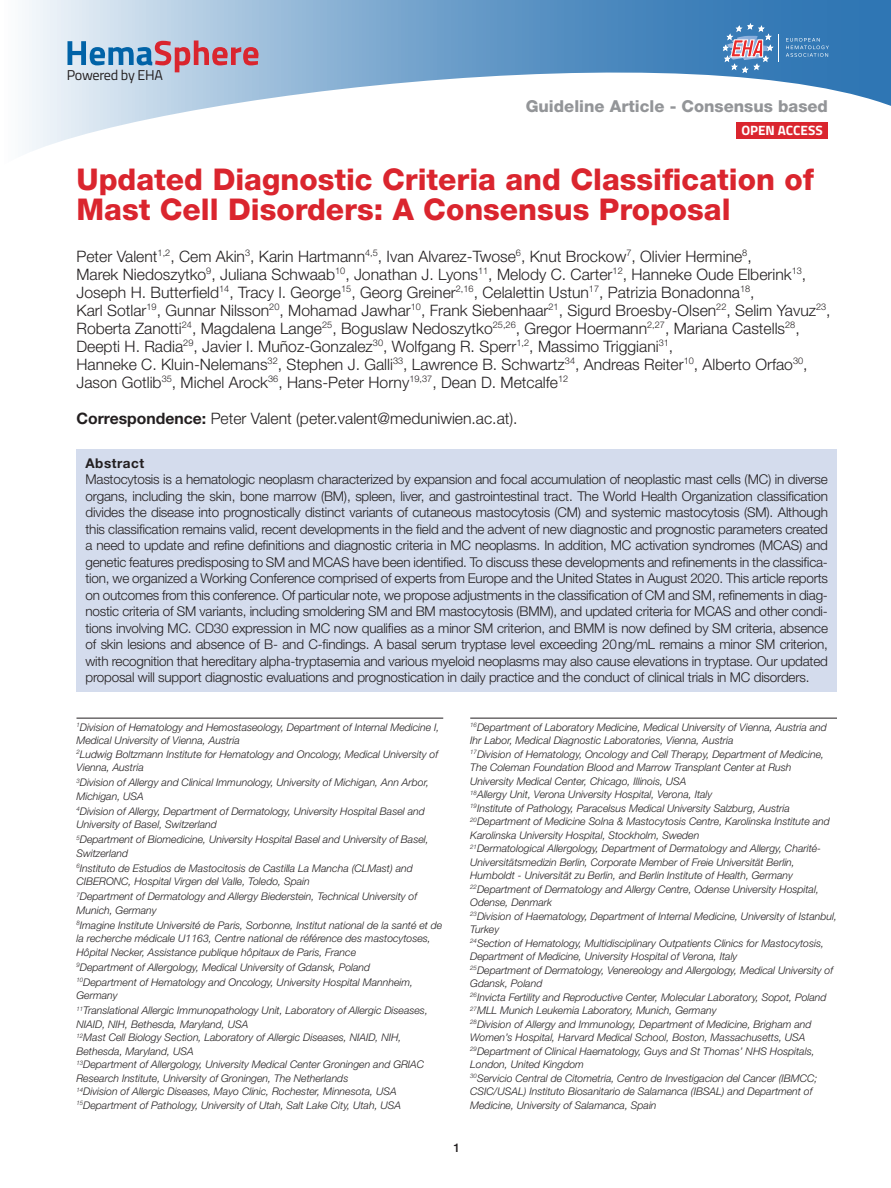
<style>
.page{position:relative;width:891px;height:1188px;background:#fff}
.page>*{position:absolute;margin:0;border:0;box-sizing:border-box;transform-origin:0 0}
.t1{font:800 30px/30px "Helvetica Neue LT Std";color:#da252e}
.t2{font:800 16.5px "Helvetica Neue LT Std";color:#939598}
.t3{font:300 15.75px/18px "Helvetica Neue LT Std";color:#231f20}
.t4{font:14.25px "Titillium Web";letter-spacing:-.025em;color:#231f20}
.t5{font:300 13.5px/16.5px "Helvetica Neue LT Std";letter-spacing:-.015em;color:#231f20;text-align:justify}
.t6{font:700 13.5px "Titillium Web";color:#fff}
.t7{font:700 13.5px "Helvetica Neue LT Std";letter-spacing:.04em;color:#231f20}
.t8{font:500 12px "Helvetica Neue LT Std";color:#231f20}
.t9{font:italic 300 10.5px/13.5px "Helvetica Neue LT Std";color:#231f20}
.s1{font-weight:700}
</style>
<div class="page">
<svg style="left:29px;top:0;width:862px;height:152px"></svg>
<svg style="left:68px;top:41px;width:191px;height:31px;background:#a7a1b9"></svg>
<svg style="left:779px;top:35px;width:1px;height:27px"></svg>
<svg style="left:786px;top:38px;width:43px;height:19px"></svg>
<svg style="left:723px;top:24px;width:50px;height:48px;background:#7993bb"></svg>
<div style="left:736px;top:122px;width:92px;height:16px;background:#da252e"></div>
<hr style="left:76px;top:718px;width:367px;height:1px;background:#231f20">
<hr style="left:470px;top:718px;width:367px;height:1px;background:#231f20">
<div style="left:76px;top:449px;width:761px;height:32px;background:#d4dced"></div>
<div style="left:76px;top:466px;width:761px;height:225px;background:#d4dced"></div>
<h3 class="t4" style="left:67px;top:65px;width:98px">Powered by EHA</h3>
<h2 class="t2" style="left:526px;top:97px;width:304px">Guideline Article - Consensus based</h2>
<p class="t6" style="left:741px;top:120px;width:83px">OPEN ACCESS</p>
<h1 class="t1" style="left:76px;top:164px;width:739px">Updated Diagnostic Criteria and Classification of<br>Mast Cell Disorders: A Consensus Proposal</h1>
<p class="t3" style="left:76px;top:247px;width:756px">Peter Valent<sup>1,2</sup>, Cem Akin<sup>3</sup>, Karin Hartmann<sup>4,5</sup>, Ivan Alvarez-Twose<sup>6</sup>, Knut Brockow<sup>7</sup>, Olivier Hermine<sup>8</sup>,<br>Marek Niedoszytko<sup>9</sup>, Juliana Schwaab<sup>10</sup>, Jonathan J. Lyons<sup>11</sup>, Melody C. Carter<sup>12</sup>, Hanneke Oude Elberink<sup>13</sup>, Joseph H. Butterfield<sup>14</sup>, Tracy I. George<sup>15</sup>, Georg Greiner<sup>2,16</sup>, Celalettin Ustun<sup>17</sup>, Patrizia Bonadonna<sup>18</sup>,<br>Karl Sotlar<sup>19</sup>, Gunnar Nilsson<sup>20</sup>, Mohamad Jawhar<sup>10</sup>, Frank Siebenhaar<sup>21</sup>, Sigurd Broesby-Olsen<sup>22</sup>, Selim Yavuz<sup>23</sup>, Roberta Zanotti<sup>24</sup>, Magdalena Lange<sup>25</sup>, Boguslaw Nedoszytko<sup>25,26</sup>, Gregor Hoermann<sup>2,27</sup>, Mariana Castells<sup>28</sup>, Deepti H. Radia<sup>29</sup>, Javier I. Muñoz-Gonzalez<sup>30</sup>, Wolfgang R. Sperr<sup>1,2</sup>, Massimo Triggiani<sup>31</sup>,<br>Hanneke C. Kluin-Nelemans<sup>32</sup>, Stephen J. Galli<sup>33</sup>, Lawrence B. Schwartz<sup>34</sup>, Andreas Reiter<sup>10</sup>, Alberto Orfao<sup>30</sup>, Jason Gotlib<sup>35</sup>, Michel Arock<sup>36</sup>, Hans-Peter Horny<sup>19,37</sup>, Dean D. Metcalfe<sup>12</sup></p>
<h3 class="t3" style="left:77px;top:409px;width:443px"><span class="s1">Correspondence:</span> Peter Valent (peter.valent@meduniwien.ac.at).</h3>
<p class="t7" style="left:86px;top:455px;width:60px">Abstract</p>
<p class="t5" style="left:86px;top:471px;width:744px">Mastocytosis is a hematologic neoplasm characterized by expansion and focal accumulation of neoplastic mast cells (MC) in diverse organs, including the skin, bone marrow (BM), spleen, liver, and gastrointestinal tract. The World Health Organization classification divides the disease into prognostically distinct variants of cutaneous mastocytosis (CM) and systemic mastocytosis (SM). Although this classification remains valid, recent developments in the field and the advent of new diagnostic and prognostic parameters created a need to update and refine definitions and diagnostic criteria in MC neoplasms. In addition, MC activation syndromes (MCAS) and genetic features predisposing to SM and MCAS have been identified. To discuss these developments and refinements in the classifica&shy;tion, we organized a Working Conference comprised of experts from Europe and the United States in August 2020. This article reports on outcomes from this conference. Of particular note, we propose adjustments in the classification of CM and SM, refinements in diag&shy;nostic criteria of SM variants, including smoldering SM and BM mastocytosis (BMM), and updated criteria for MCAS and other condi&shy;tions involving MC. CD30 expression in MC now qualifies as a minor SM criterion, and BMM is now defined by SM criteria, absence of skin lesions and absence of B- and C-findings. A basal serum tryptase level exceeding 20ng/mL remains a minor SM criterion, with recognition that hereditary alpha-tryptasemia and various myeloid neoplasms may also cause elevations in tryptase. Our updated proposal will support diagnostic evaluations and prognostication in daily practice and the conduct of clinical trials in MC disorders.</p>
<p class="t9" style="left:76px;top:720px;width:365px"><sup>1</sup>Division of Hematology and Hemostaseology, Department of Internal Medicine I, Medical University of Vienna, Austria<br><sup>2</sup>Ludwig Boltzmann Institute for Hematology and Oncology, Medical University of Vienna, Austria</p>
<p class="t9" style="left:76px;top:775px;width:354px"><sup>3</sup>Division of Allergy and Clinical Immunology, University of Michigan, Ann Arbor,<br>Michigan, USA</p>
<p class="t9" style="left:76px;top:804px;width:350px"><sup>4</sup>Division of Allergy, Department of Dermatology, University Hospital Basel and<br>University of Basel, Switzerland</p>
<p class="t9" style="left:76px;top:832px;width:354px"><sup>5</sup>Department of Biomedicine, University Hospital Basel and University of Basel,<br>Switzerland</p>
<p class="t9" style="left:76px;top:861px;width:338px"><sup>6</sup>Instituto de Estudios de Mastocitosis de Castilla La Mancha (CLMast) and<br>CIBERONC, Hospital Virgen del Valle, Toledo, Spain</p>
<p class="t9" style="left:76px;top:889px;width:342px"><sup>7</sup>Department of Dermatology and Allergy Biederstein, Technical University of<br>Munich, Germany</p>
<p class="t9" style="left:76px;top:918px;width:367px"><sup>8</sup>Imagine Institute Université de Paris, Sorbonne, Institut national de la santé et de la recherche médicale U1163, Centre national de référence des mastocytoses,<br>Hôpital Necker, Assistance publique hôpitaux de Paris, France</p>
<p class="t9" style="left:76px;top:959px;width:338px;line-height:15px"><sup>9</sup>Department of Allergology, Medical University of Gdansk, Poland<br><sup>10</sup>Department of Hematology and Oncology, University Hospital Mannheim,</p>
<p class="t9" style="left:76px;top:988px;width:353px;line-height:15px">Germany<br><sup>11</sup>Translational Allergic Immunopathology Unit, Laboratory of Allergic Diseases,</p>
<p class="t9" style="left:76px;top:1017px;width:349px">NIAID, NIH, Bethesda, Maryland, USA<br><sup>12</sup>Mast Cell Biology Section, Laboratory of Allergic Diseases, NIAID, NIH, Bethesda, Maryland, USA<br><sup>13</sup>Department of Allergology, University Medical Center Groningen and GRIAC Research Institute, University of Groningen, The Netherlands<br><sup>14</sup>Division of Allergic Diseases, Mayo Clinic, Rochester, Minnesota, USA <sup>15</sup>Department of Pathology, University of Utah, Salt Lake City, Utah, USA</p>
<p class="t9" style="left:470px;top:720px;width:368px"><sup>16</sup>Department of Laboratory Medicine, Medical University of Vienna, Austria and Ihr Labor, Medical Diagnostic Laboratories, Vienna, Austria<br><sup>17</sup>Division of Hematology, Oncology and Cell Therapy, Department of Medicine, The Coleman Foundation Blood and Marrow Transplant Center at Rush University Medical Center, Chicago, Illinois, USA<br><sup>18</sup>Allergy Unit, Verona University Hospital, Verona, Italy<br><sup>19</sup>Institute of Pathology, Paracelsus Medical University Salzburg, Austria <sup>20</sup>Department of Medicine Solna &amp; Mastocytosis Centre, Karolinska Institute and Karolinska University Hospital, Stockholm, Sweden<br><sup>21</sup>Dermatological Allergology, Department of Dermatology and Allergy, Charité-Universitätsmedizin Berlin, Corporate Member of Freie Universität Berlin, Humboldt - Universität zu Berlin, and Berlin Institute of Health, Germany <sup>22</sup>Department of Dermatology and Allergy Centre, Odense University Hospital, Odense, Denmark<br><sup>23</sup>Division of Haematology, Department of Internal Medicine, University of Istanbul, Turkey<br><sup>24</sup>Section of Hematology, Multidisciplinary Outpatients Clinics for Mastocytosis, Department of Medicine, University Hospital of Verona, Italy<br><sup>25</sup>Department of Dermatology, Venereology and Allergology, Medical University of Gdansk, Poland<br><sup>26</sup>Invicta Fertility and Reproductive Center, Molecular Laboratory, Sopot, Poland <sup>27</sup>MLL Munich Leukemia Laboratory, Munich, Germany<br><sup>28</sup>Division of Allergy and Immunology, Department of Medicine, Brigham and Women’s Hospital, Harvard Medical School, Boston, Massachusetts, USA <sup>29</sup>Department of Clinical Haematology, Guys and St Thomas’ NHS Hospitals, London, United Kingdom<br><sup>30</sup>Servicio Central de Citometria, Centro de Investigacion del Cancer (IBMCC; CSIC/USAL) Instituto Biosanitario de Salamanca (IBSAL) and Department of Medicine, University of Salamanca, Spain</p>
<p class="t8" style="left:453px;top:1140px;width:8px">1</p>
</div>
